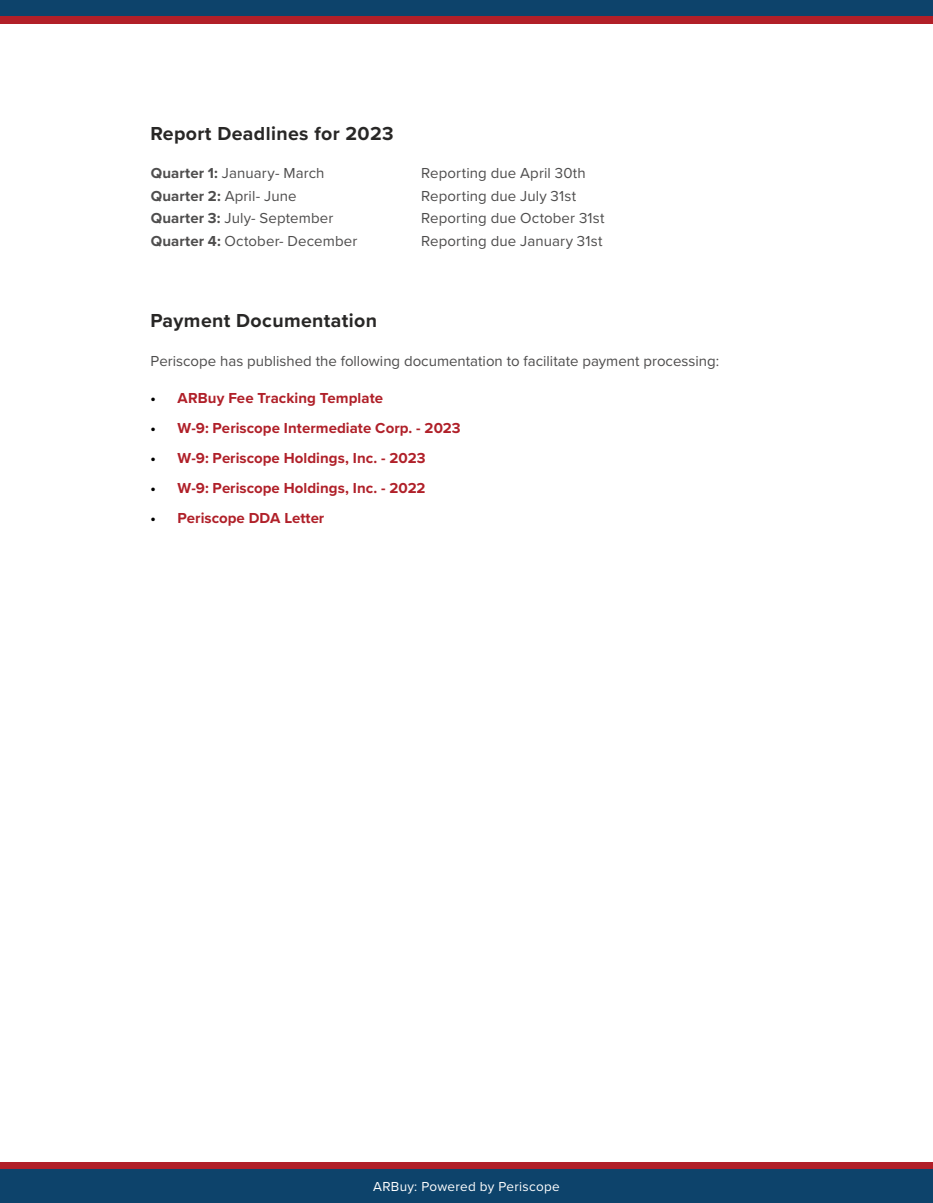
<style>
.page{position:relative;width:933px;height:1203px;background:#fff}
.page>*{position:absolute;margin:0;border:0;box-sizing:border-box;transform-origin:0 0}
.t1{font:700 19.5px "Proxima Nova";letter-spacing:.02em;color:#282726}
.t2{font:15px "Proxima Nova";letter-spacing:.005em;color:#4e4d4d}
.t3{font:700 15px "Proxima Nova";color:#b02029}
.t4{font:13.5px "Proxima Nova";letter-spacing:.02em;color:#fff}
.s1{font-weight:700}
.s2{color:#000}
</style>
<div class="page">
<div style="left:0;top:1161px;width:932px;height:8px;background:#b11f28"></div>
<div style="left:0;top:0;width:932px;height:17px;background:#0d436b"></div>
<div style="left:0;top:1169px;width:932px;height:33px;background:#0d436b"></div>
<div style="left:0;top:17px;width:932px;height:7px;background:#b11f28"></div>
<h1 class="t1" style="left:150px;top:119px;width:244px">Report Deadlines for 2023</h1>
<p class="t2" style="left:151px;top:162px;width:175px"><span class="s1">Quarter 1:</span> January- March</p>
<p class="t2" style="left:421px;top:162px;width:166px">Reporting due April 30th</p>
<p class="t2" style="left:151px;top:185px;width:147px"><span class="s1">Quarter 2:</span> April- June</p>
<p class="t2" style="left:421px;top:185px;width:157px">Reporting due July 31st</p>
<p class="t2" style="left:151px;top:207px;width:184px"><span class="s1">Quarter 3:</span> July- September</p>
<p class="t2" style="left:421px;top:207px;width:185px">Reporting due October 31st</p>
<p class="t2" style="left:151px;top:230px;width:208px"><span class="s1">Quarter 4:</span> October- December</p>
<p class="t2" style="left:421px;top:230px;width:183px">Reporting due January 31st</p>
<h1 class="t1" style="left:150px;top:306px;width:228px">Payment Documentation</h1>
<p class="t2" style="left:150px;top:349px;width:570px">Periscope has published the following documentation to facilitate payment processing:</p>
<p class="t3" style="left:150px;top:387px;width:234px"><span class="s2">•</span> ARBuy Fee Tracking Template</p>
<p class="t3" style="left:150px;top:417px;width:311px"><span class="s2">•</span> W-9: Periscope Intermediate Corp. - 2023</p>
<p class="t3" style="left:150px;top:447px;width:276px"><span class="s2">•</span> W-9: Periscope Holdings, Inc. - 2023</p>
<p class="t3" style="left:150px;top:477px;width:276px"><span class="s2">•</span> W-9: Periscope Holdings, Inc. - 2022</p>
<p class="t3" style="left:150px;top:507px;width:175px"><span class="s2">•</span> Periscope DDA Letter</p>
<p class="t4" style="left:373px;top:1176px;width:188px">ARBuy: Powered by Periscope</p>
</div>
